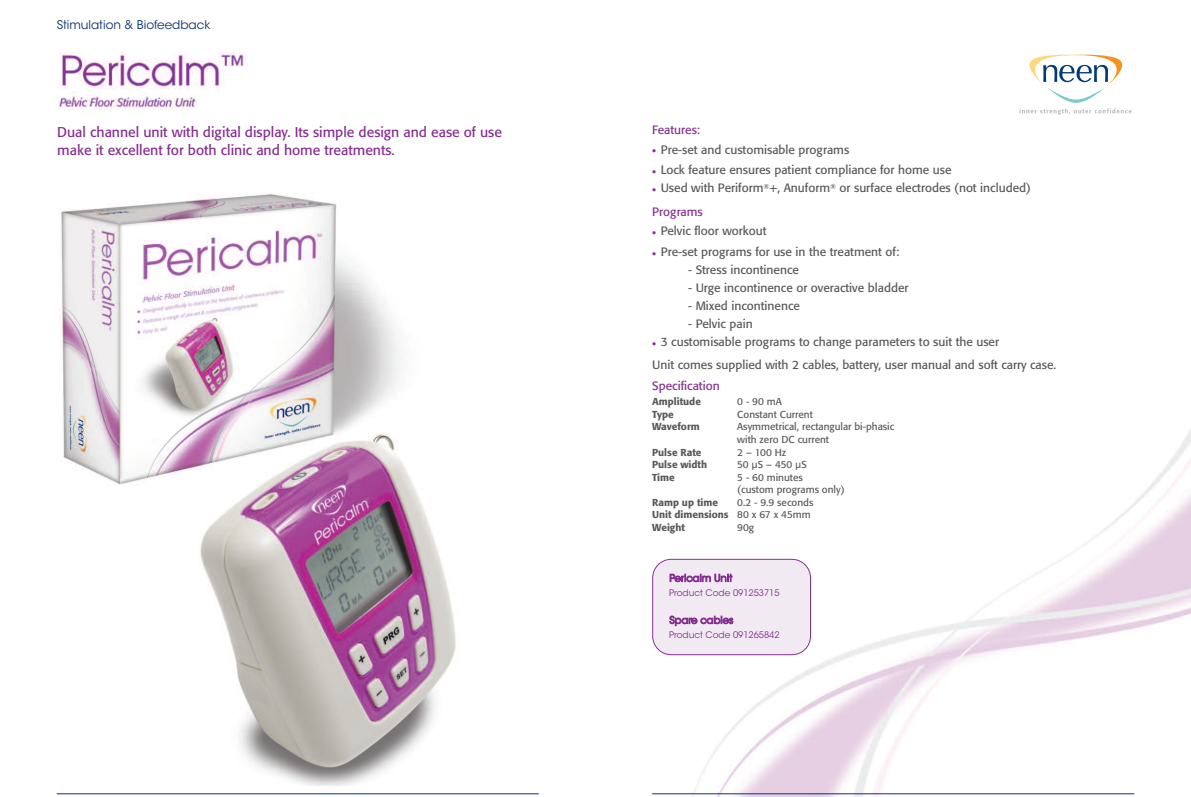
<style>
.page{position:relative;width:1191px;height:797px;background:#fff}
.page>*{position:absolute;margin:0;border:0;box-sizing:border-box;transform-origin:0 0}
.t1{font:14px/18px "Formata";color:#862d91}
.t2{font:12px/23.6px "Formata";color:#57585a}
.t3{font:12px "ITC Avant Garde Std";color:#0b3270}
.t4{font:12px "Formata";color:#862d91}
.t5{font:10px/12.6px "Formata";color:#57585a}
.t6{font:500 10px "Formata";color:#57585a}
.t7{font:10px "ITC Avant Garde Std";letter-spacing:-.005em;color:#862d91}
.t8{font:9px "ITC Avant Garde Std";color:#862d91}
.s1{color:#862d91}
.s2{font-family:"Lucida Grande"}
.s3{font-weight:500}
</style>
<div class="page">
<img style="left:652px;top:428px;width:539px;height:369px">
<img style="left:60px;top:194px;width:396px;height:591px">
<div style="left:652px;top:559px;width:159px;height:96px;background:#f1eaf3"></div>
<img style="left:57px;top:52px;width:190px;height:58px">
<hr style="left:57px;top:794px;width:482px;height:1px;background:#0b3270">
<hr style="left:652px;top:794px;width:482px;height:1px;background:#0b3270">
<svg style="left:1019px;top:55px;width:112px;height:60px"></svg>
<p class="t3" style="left:57px;top:20px;width:155px">Stimulation &amp; Biofeedback</p>
<p class="t1" style="left:57px;top:124px;width:446px">Dual channel unit with digital display. Its simple design and ease of use make it excellent for both clinic and home treatments.</p>
<p class="t4" style="left:652px;top:125px;width:49px">Features:</p>
<p class="t2" style="left:652px;top:139px;width:198px"><span class="s1">•</span> Pre-set and customisable programs</p>
<p class="t2" style="left:652px;top:159px;width:301px"><span class="s1">•</span> Lock feature ensures patient compliance for home use</p>
<p class="t2" style="left:652px;top:177px;width:380px"><span class="s1">•</span> Used with Periform<sup>®</sup>+, Anuform<sup>®</sup> or surface electrodes (not included)<br><span class="s1">Programs</span></p>
<p class="t2" style="left:652px;top:220px;width:116px"><span class="s1">•</span> Pelvic floor workout</p>
<p class="t2" style="left:652px;top:241px;width:249px"><span class="s1">•</span> Pre-set programs for use in the treatment of:</p>
<p class="t2" style="left:688px;top:259px;width:112px">- Stress incontinence</p>
<p class="t2" style="left:688px;top:277px;width:222px">- Urge incontinence or overactive bladder</p>
<p class="t2" style="left:688px;top:295px;width:113px">- Mixed incontinence</p>
<p class="t2" style="left:688px;top:313px;width:66px">- Pelvic pain</p>
<p class="t2" style="left:652px;top:331px;width:406px"><span class="s1">•</span> 3 customisable programs to change parameters to suit the user<br>Unit comes supplied with 2 cables, battery, user manual and soft carry case.</p>
<p class="t4" style="left:652px;top:381px;width:69px">Specification</p>
<p class="t6" style="left:652px;top:397px;width:50px">Amplitude</p>
<p class="t5" style="left:737px;top:396px;width:46px">0-90mA</p>
<p class="t6" style="left:652px;top:410px;width:23px">Type</p>
<p class="t5" style="left:737px;top:409px;width:77px">Constant Current</p>
<p class="t6" style="left:652px;top:422px;width:49px">Waveform</p>
<p class="t5" style="left:737px;top:421px;width:159px">Asymmetrical, rectangular bi-phasic with zero DC current</p>
<p class="t6" style="left:652px;top:448px;width:51px">Pulse Rate</p>
<p class="t5" style="left:737px;top:447px;width:50px">2 – 100 Hz</p>
<p class="t6" style="left:652px;top:460px;width:56px">Pulse width</p>
<p class="t5" style="left:737px;top:459px;width:71px">50 <span class="s2">µ</span>S – 450 <span class="s2">µ</span>S</p>
<p class="t6" style="left:652px;top:473px;width:24px">Time</p>
<p class="t5" style="left:737px;top:472px;width:109px">5 - 60 minutes<br>(custom programs only)</p>
<p class="t6" style="left:652px;top:498px;width:67px">Ramp up time</p>
<p class="t5" style="left:652px;top:497px;width:163px;text-indent:85px">0.2 - 9.9 seconds<br><span class="s3">Unit dimensions</span> 80 x 67 x 45mm<br><span class="s3">Weight</span></p>
<p class="t5" style="left:737px;top:522px;width:18px">90g</p>
<p class="t7" style="left:669px;top:574px;width:64px">Pericalm Unit</p>
<p class="t8" style="left:669px;top:589px;width:112px">Product Code 091253715</p>
<p class="t7" style="left:669px;top:616px;width:65px">Spare cables</p>
<p class="t8" style="left:669px;top:631px;width:112px">Product Code 091265842</p>
</div>
